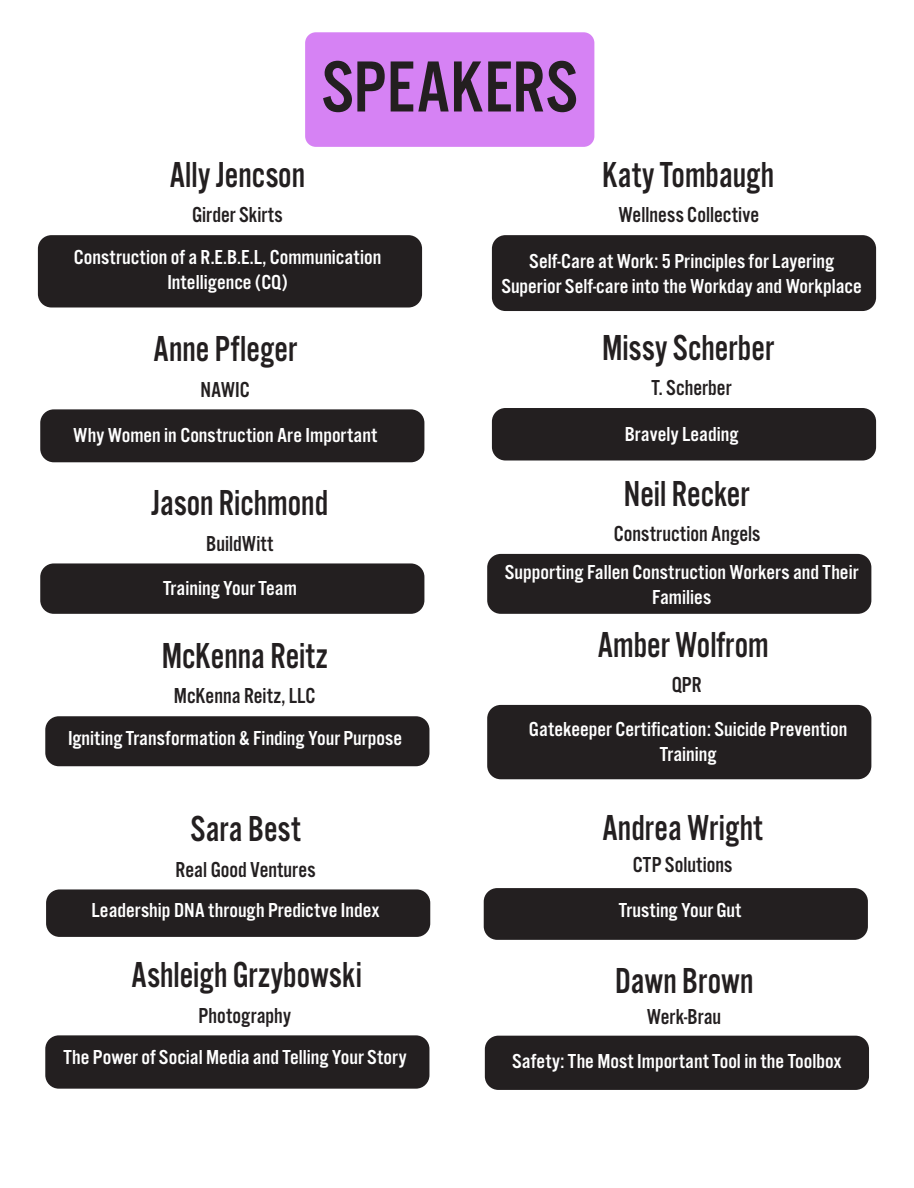
<style>
.page{position:relative;width:914px;height:1188px;background:#fff}
.page>*{position:absolute;margin:0;border:0;box-sizing:border-box;transform-origin:0 0}
.t1{font:75px "Alternate Got No 3 D";letter-spacing:.005em;color:#231f20}
.t2{font:37.5px "Alternate Got No 3 D";color:#231f20;scale:.93 1}
.t3{font:22.5px "Alternate Got No 3 D";color:#231f20}
.t4{font:21px/25.2px "Alternate Got No 3 D";color:#fff;text-align:center;scale:1.07 1}
</style>
<div class="page">
<div style="left:305px;top:32px;width:289px;height:115px;background:#d682f4;border-radius:11px"></div>
<div style="left:492px;top:235px;width:384px;height:76px;background:#231f20;border-radius:14px"></div>
<div style="left:492px;top:408px;width:384px;height:53px;background:#231f20;border-radius:14px"></div>
<div style="left:487px;top:554px;width:384px;height:60px;background:#231f20;border-radius:14px"></div>
<div style="left:487px;top:705px;width:384px;height:74px;background:#231f20;border-radius:14px"></div>
<div style="left:483px;top:888px;width:384px;height:52px;background:#231f20;border-radius:14px"></div>
<div style="left:38px;top:235px;width:384px;height:72px;background:#231f20;border-radius:13px"></div>
<div style="left:40px;top:409px;width:384px;height:53px;background:#231f20;border-radius:14px"></div>
<div style="left:40px;top:563px;width:384px;height:51px;background:#231f20;border-radius:13px"></div>
<div style="left:45px;top:716px;width:384px;height:50px;background:#231f20;border-radius:13px"></div>
<div style="left:46px;top:889px;width:384px;height:48px;background:#231f20;border-radius:14px"></div>
<div style="left:485px;top:1036px;width:384px;height:54px;background:#231f20;border-radius:14px"></div>
<div style="left:45px;top:1035px;width:384px;height:54px;background:#231f20;border-radius:14px"></div>
<h1 class="t1" style="left:321px;top:47px;width:257px">SPEAKERS</h1>
<h2 class="t2" style="left:169px;top:155px;width:147px">Ally Jencson</h2>
<p class="t3" style="left:192px;top:203px;width:92px">Girder Skirts</p>
<p class="t4" style="left:74px;top:245px;width:289px">Construction of a R.E.B.E.L, Communication<br>Intelligence (CQ)</p>
<h2 class="t2" style="left:153px;top:329px;width:156px">Anne Pfleger</h2>
<p class="t3" style="left:200px;top:377px;width:51px">NAWIC</p>
<p class="t4" style="left:73px;top:423px;width:285px">Why Women in Construction Are Important</p>
<h2 class="t2" style="left:151px;top:483px;width:192px">Jason Richmond</h2>
<p class="t3" style="left:206px;top:531px;width:69px">BuildWitt</p>
<p class="t4" style="left:163px;top:576px;width:126px">Training Your Team</p>
<h2 class="t2" style="left:162px;top:636px;width:180px">McKenna Reitz</h2>
<p class="t3" style="left:174px;top:684px;width:143px">McKenna Reitz, LLC</p>
<p class="t4" style="left:68px;top:726px;width:314px">Igniting Transformation &amp; Finding Your Purpose</p>
<h2 class="t2" style="left:190px;top:809px;width:120px">Sara Best</h2>
<p class="t3" style="left:176px;top:857px;width:141px">Real Good Ventures</p>
<p class="t4" style="left:91px;top:898px;width:271px">Leadership DNA through Predictve Index</p>
<h2 class="t2" style="left:131px;top:955px;width:249px">Ashleigh Grzybowski</h2>
<p class="t3" style="left:198px;top:1003px;width:94px">Photography</p>
<p class="t4" style="left:63px;top:1045px;width:322px">The Power of Social Media and Telling Your Story</p>
<h2 class="t2" style="left:602px;top:155px;width:187px">Katy Tombaugh</h2>
<p class="t3" style="left:618px;top:203px;width:142px">Wellness Collective</p>
<p class="t4" style="left:501px;top:249px;width:338px">Self-Care at Work: 5 Principles for Layering<br>Superior Self-care into the Workday and Workplace</p>
<h2 class="t2" style="left:602px;top:327px;width:186px">Missy Scherber</h2>
<p class="t3" style="left:651px;top:376px;width:82px">T. Scherber</p>
<p class="t4" style="left:624px;top:422px;width:108px">Bravely Leading</p>
<h2 class="t2" style="left:624px;top:473px;width:136px">Neil Recker</h2>
<p class="t3" style="left:614px;top:522px;width:148px">Construction Angels</p>
<p class="t4" style="left:505px;top:560px;width:332px">Supporting Fallen Construction Workers and Their<br>Families</p>
<h2 class="t2" style="left:597px;top:624px;width:185px">Amber Wolfrom</h2>
<p class="t3" style="left:671px;top:673px;width:32px">QPR</p>
<p class="t4" style="left:529px;top:717px;width:299px">Gatekeeper Certification: Suicide Prevention<br>Training</p>
<h2 class="t2" style="left:602px;top:808px;width:174px">Andrea Wright</h2>
<p class="t3" style="left:632px;top:852px;width:101px">CTP Solutions</p>
<p class="t4" style="left:619px;top:898px;width:116px">Trusting Your Gut</p>
<h2 class="t2" style="left:615px;top:961px;width:150px">Dawn Brown</h2>
<p class="t3" style="left:646px;top:1005px;width:76px">Werk-Brau</p>
<p class="t4" style="left:512px;top:1049px;width:310px">Safety: The Most Important Tool in the Toolbox</p>
</div>
